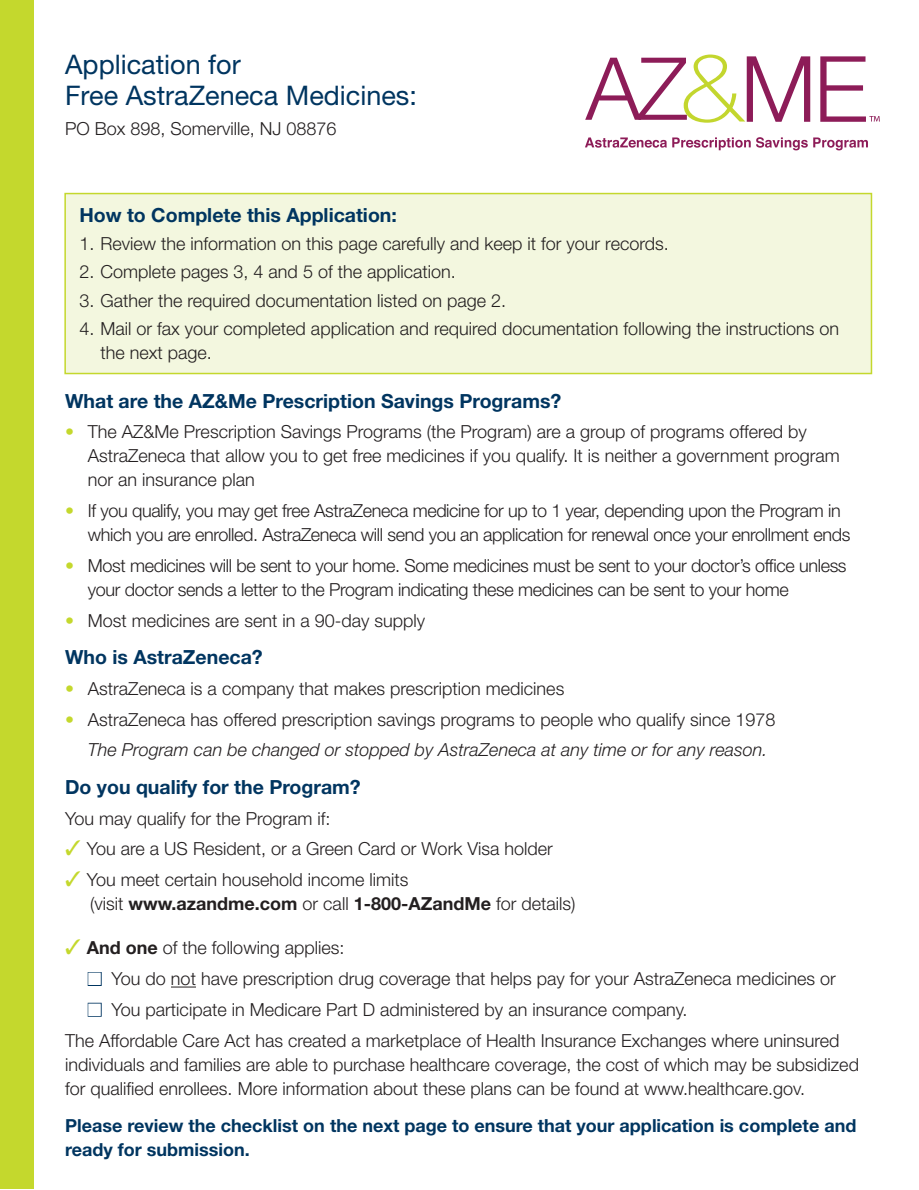
<style>
.page{position:relative;width:919px;height:1190px;background:#fff}
.page>*{position:absolute;margin:0;border:0;box-sizing:border-box;transform-origin:0 0}
.t1{font:27px "Helvetica Neue LT Std";color:#003560}
.subhead{font:700 19.5px "Helvetica Neue LT Std";color:#003560}
.body_w_bullets{font:300 18px/24px "Helvetica Neue LT Std";color:#231f20}
.body_w_bullets-2{font:300 18px/24px "Helvetica Neue LT Std";letter-spacing:-.02em;color:#231f20}
.t2{font:700 18px/24px "Helvetica Neue LT Std";color:#003560}
.body_w_bullets-3{font:italic 300 18px "Helvetica Neue LT Std";color:#231f20}
.s1{color:#c4d82d}
.s2{font-weight:700}
.s3{color:#fff}
</style>
<div class="page">
<svg style="left:171px;top:986px;width:25px;height:1px"></svg>
<div style="left:88px;top:972px;width:14px;height:14px;border:2px solid #003560"></div>
<div style="left:88px;top:1003px;width:14px;height:14px;border:2px solid #003560"></div>
<svg style="left:585px;top:137px;width:81px;height:11px"></svg>
<svg style="left:672px;top:137px;width:135px;height:13px"></svg>
<svg style="left:813px;top:137px;width:54px;height:13px"></svg>
<svg style="left:585px;top:55px;width:225px;height:68px"></svg>
<svg style="left:820px;top:56px;width:59px;height:66px"></svg>
<div style="left:0;top:1px;width:34px;height:1188px;background:#c4d82d"></div>
<div style="left:65px;top:194px;width:806px;height:179px;background:#f3f7df"></div>
<div style="left:64px;top:193px;width:808px;height:181px;border:2px solid #c4d82d"></div>
<p class="t1" style="left:65px;top:48px;width:177px">Application for</p>
<p class="t1" style="left:65px;top:79px;width:353px">Free AstraZeneca Medicines:</p>
<p class="body_w_bullets" style="left:65px;top:117px;width:273px">PO Box 898, Somerville, NJ 08876</p>
<p class="subhead" style="left:79px;top:203px;width:319px">How to Complete this Application:</p>
<p class="body_w_bullets" style="left:79px;top:231px;width:590px">1. Review the information on this page carefully and keep it for your records.</p>
<p class="body_w_bullets" style="left:79px;top:260px;width:378px">2. Complete pages 3, 4 and 5 of the application.</p>
<p class="body_w_bullets" style="left:79px;top:288px;width:428px">3. Gather the required documentation listed on page 2.</p>
<p class="body_w_bullets" style="left:100px;top:316px;width:740px;text-indent:-21px">4. Mail or fax your completed application and required documentation following the instructions on the next page.</p>
<p class="subhead" style="left:65px;top:389px;width:497px">What are the AZ&amp;Me Prescription Savings Programs?</p>
<p class="body_w_bullets" style="left:88px;top:420px;width:753px;text-indent:-23px"><span class="s1">•</span> The AZ&amp;Me Prescription Savings Programs (the Program) are a group of programs offered by<br>AstraZeneca that allow you to get free medicines if you qualify. It is neither a government program nor an insurance plan</p>
<p class="body_w_bullets-2" style="left:88px;top:498px;width:763px;text-indent:-23px"><span class="s1">•</span> If you qualify, you may get free AstraZeneca medicine for up to 1 year, depending upon the Program in which you are enrolled. AstraZeneca will send you an application for renewal once your enrollment ends</p>
<p class="body_w_bullets-2" style="left:88px;top:553px;width:760px;text-indent:-23px"><span class="s1">•</span> Most medicines will be sent to your home. Some medicines must be sent to your doctor’s office unless your doctor sends a letter to the Program indicating these medicines can be sent to your home</p>
<p class="body_w_bullets" style="left:65px;top:608px;width:361px"><span class="s1">•</span> Most medicines are sent in a 90-day supply</p>
<p class="subhead" style="left:65px;top:645px;width:199px">Who is AstraZeneca?</p>
<p class="body_w_bullets" style="left:65px;top:676px;width:500px"><span class="s1">•</span> AstraZeneca is a company that makes prescription medicines</p>
<p class="body_w_bullets" style="left:65px;top:707px;width:711px"><span class="s1">•</span> AstraZeneca has offered prescription savings programs to people who qualify since 1978</p>
<p class="body_w_bullets-3" style="left:88px;top:739px;width:681px">The Program can be changed or stopped by AstraZeneca at any time or for any reason.</p>
<p class="subhead" style="left:65px;top:775px;width:297px">Do you qualify for the Program?</p>
<p class="body_w_bullets" style="left:65px;top:806px;width:267px">You may qualify for the Program if:</p>
<p class="body_w_bullets" style="left:65px;top:837px;width:489px"><span class="s1">✓</span> You are a US Resident, or a Green Card or Work Visa holder</p>
<p class="body_w_bullets" style="left:90px;top:867px;width:486px;text-indent:-25px"><span class="s1">✓</span> You meet certain household income limits<br>(visit <span class="s2">www.azandme.com</span> or call <span class="s2">1-800-AZandMe</span> for details)</p>
<p class="body_w_bullets" style="left:65px;top:936px;width:281px"><span class="s1">✓</span> <span class="s2">And one</span> of the following applies:</p>
<p class="body_w_bullets" style="left:88px;top:966px;width:749px"><span class="s3">■</span> You do not have prescription drug coverage that helps pay for your AstraZeneca medicines or</p>
<p class="body_w_bullets" style="left:88px;top:997px;width:601px"><span class="s3">■</span> You participate in Medicare Part D administered by an insurance company.</p>
<p class="body_w_bullets" style="left:65px;top:1028px;width:795px">The Affordable Care Act has created a marketplace of Health Insurance Exchanges where uninsured individuals and families are able to purchase healthcare coverage, the cost of which may be subsidized for qualified enrollees. More information about these plans can be found at www.healthcare.gov.</p>
<p class="t2" style="left:65px;top:1113px;width:792px">Please review the checklist on the next page to ensure that your application is complete and ready for submission.</p>
</div>
